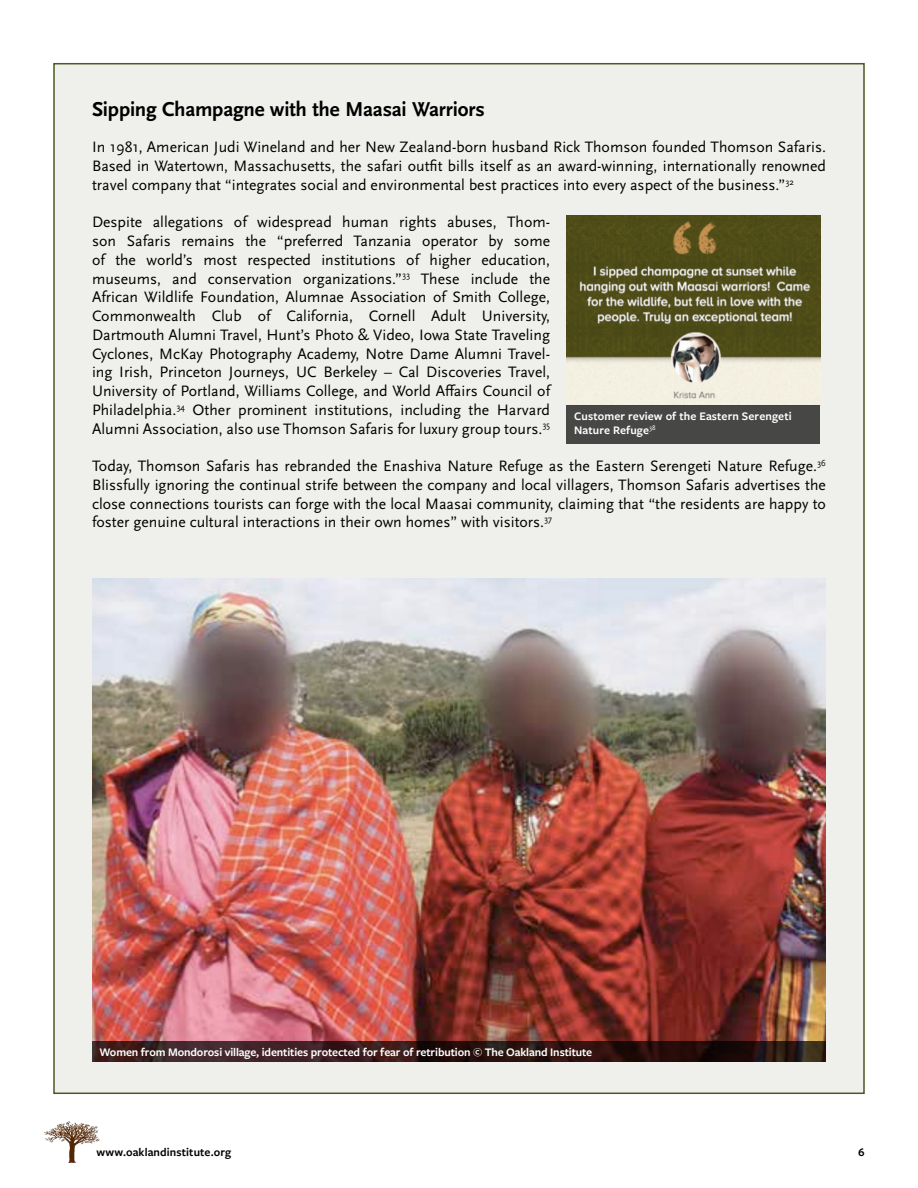
<style>
.page{position:relative;width:918px;height:1188px;background:#fff}
.page>*{position:absolute;margin:0;border:0;box-sizing:border-box;transform-origin:0 0}
.t1{font:700 21px "Scala Sans Pro";letter-spacing:-.01em;color:#000}
.t2{font:15.75px/18.8px "Scala Sans Pro";color:#000;text-align:justify}
.t3{font:600 12px "Freight Sans Pro";letter-spacing:-.01em;color:#fff}
.t4{font:600 12px/14.4px "Freight Sans Pro";letter-spacing:.01em;color:#fff}
.t5{font:600 12px "Freight Sans Pro";letter-spacing:.01em;color:#000}
</style>
<div class="page">
<div style="left:54px;top:64px;width:810px;height:1030px;background:#eff0ec"></div>
<img style="left:44px;top:1122px;width:55px;height:40px">
<img style="left:92px;top:579px;width:734px;height:483px">
<svg style="left:92px;top:1041px;width:734px;height:20px;background:#311817"></svg>
<img style="left:566px;top:216px;width:254px;height:189px">
<div style="left:566px;top:405px;width:254px;height:39px;background:#474846"></div>
<h1 class="t1" style="left:92px;top:97px;width:394px">Sipping Champagne with the Maasai Warriors</h1>
<p class="t2" style="left:92px;top:138px;width:735px">In 1981, American Judi Wineland and her New Zealand-born husband Rick Thomson founded Thomson Safaris.<br>Based in Watertown, Massachusetts, the safari outfit bills itself as an award-winning, internationally renowned travel company that “integrates social and environmental best practices into every aspect of the business.”<sup>32</sup></p>
<p class="t2" style="left:92px;top:213px;width:460px">Despite allegations of widespread human rights abuses, Thom&shy;son Safaris remains the “preferred Tanzania operator by some of the world’s most respected institutions of higher education, museums, and conservation organizations.”<sup>33</sup> These include the African Wildlife Foundation, Alumnae Association of Smith College, Commonwealth Club of California, Cornell Adult University, Dartmouth Alumni Travel, Hunt’s Photo &amp; Video, Iowa State Traveling Cyclones, McKay Photography Academy, Notre Dame Alumni Travel&shy;ing Irish, Princeton Journeys, UC Berkeley – Cal Discoveries Travel, University of Portland, Williams College, and World Affairs Council of Philadelphia.<sup>34</sup> Other prominent institutions, including the Harvard Alumni Association, also use Thomson Safaris for luxury group tours.<sup>35</sup></p>
<p class="t2" style="left:92px;top:457px;width:736px">Today, Thomson Safaris has rebranded the Enashiva Nature Refuge as the Eastern Serengeti Nature Refuge.<sup>36<br></sup>Blissfully ignoring the continual strife between the company and local villagers, Thomson Safaris advertises the close connections tourists can forge with the local Maasai community, claiming that “the residents are happy to foster genuine cultural interactions in their own homes” with visitors.<sup>37</sup></p>
<p class="t4" style="left:574px;top:408px;width:219px">Customer review of the Eastern Serengeti<br>Nature Refuge<sup>38</sup></p>
<p class="t3" style="left:100px;top:1044px;width:494px">Women from Mondorosi village, identities protected for fear of retribution © The Oakland Institute</p>
<p class="t5" style="left:97px;top:1144px;width:136px">www.oaklandinstitute.org</p>
<p class="t5" style="left:858px;top:1144px;width:8px">6</p>
</div>
